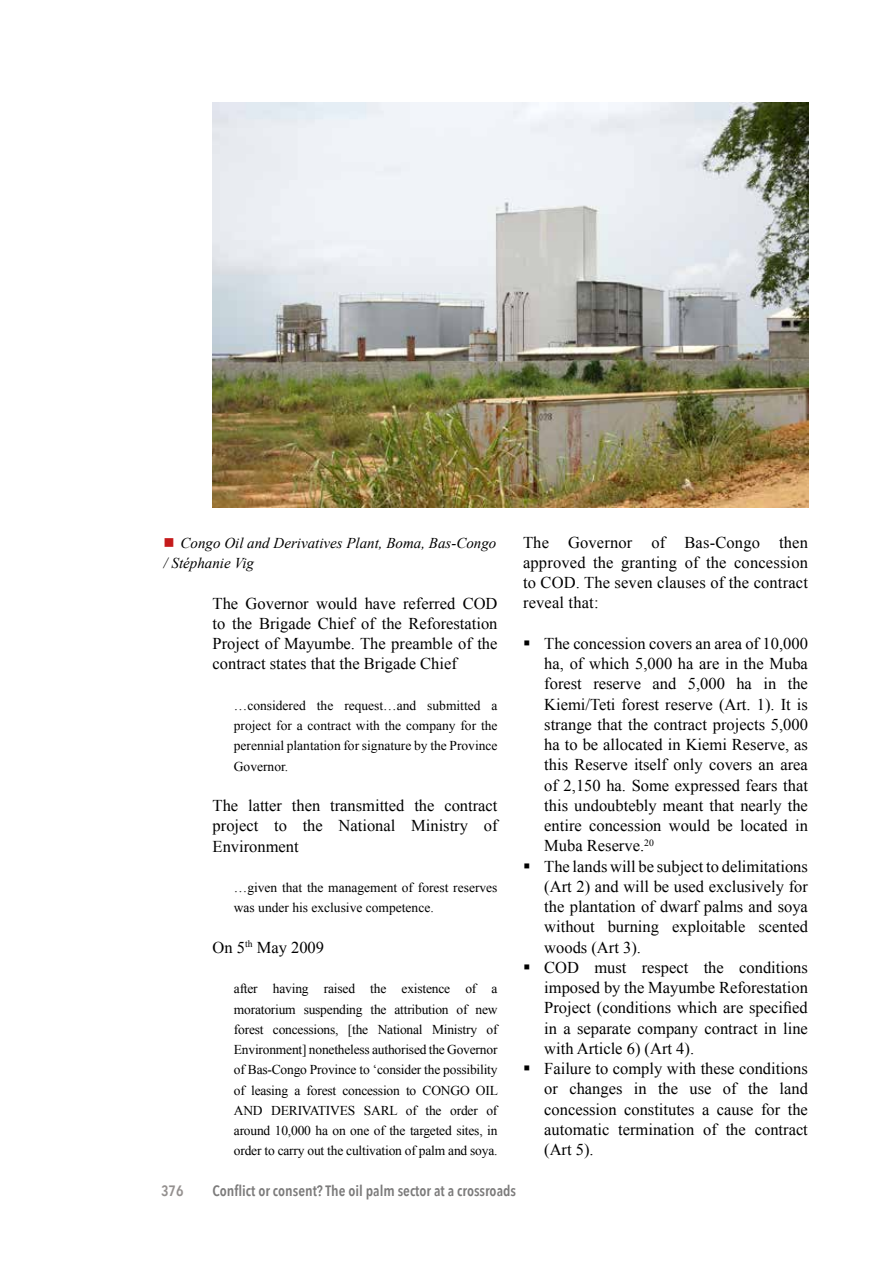
<style>
.page{position:relative;width:893px;height:1263px;background:#fff}
.page>*{position:absolute;margin:0;border:0;box-sizing:border-box;transform-origin:0 0}
.t1{font:16.5px/20.2px "Times New Roman";color:#000;text-align:justify}
.t2{font:italic 15px/20.2px "Times New Roman";color:#000}
.t3{font:600 15px "Avenir Next Condensed";color:#7c7b7b}
.t4{font:600 15px "Avenir Next Condensed";color:#94908f}
.t5{font:13.5px/20.2px "Times New Roman";color:#000;text-align:justify}
.s1{color:#c51a1b}
</style>
<div class="page">
<img style="left:213px;top:102px;width:595px;height:405px">
<p class="t2" style="left:164px;top:532px;width:334px"><span class="s1">■</span> Congo Oil and Derivatives Plant, Boma, Bas-Congo / Stéphanie Vig</p>
<p class="t1" style="left:523px;top:532px;width:286px">The Governor of Bas-Congo then approved the granting of the concession to COD. The seven clauses of the contract reveal that:</p>
<p class="t1" style="left:544px;top:633px;width:265px;text-indent:-21px">▪ The concession covers an area of 10,000 ha, of which 5,000 ha are in the Muba forest reserve and 5,000 ha in the Kiemi/Teti forest reserve (Art. 1). It is strange that the contract projects 5,000 ha to be allocated in Kiemi Reserve, as this Reserve itself only covers an area of 2,150 ha. Some expressed fears that this undoubtebly meant that nearly the entire concession would be located in Muba Reserve.<sup>20</sup></p>
<p class="t1" style="left:544px;top:856px;width:265px;text-indent:-21px">▪ The lands will be subject to delimitations (Art 2) and will be used exclusively for the plantation of dwarf palms and soya without burning exploitable scented woods (Art 3).</p>
<p class="t1" style="left:544px;top:957px;width:265px;text-indent:-21px">▪ COD must respect the conditions imposed by the Mayumbe Reforestation Project (conditions which are specified in a separate company contract in line with Article 6) (Art 4).</p>
<p class="t1" style="left:544px;top:1058px;width:265px;text-indent:-21px">▪ Failure to comply with these conditions or changes in the use of the land concession constitutes a cause for the automatic termination of the contract (Art 5).</p>
<p class="t3" style="left:213px;top:1181px;width:305px">Conflict or consent? The oil palm sector at a crossroads</p>
<p class="t1" style="left:213px;top:593px;width:286px">The Governor would have referred COD to the Brigade Chief of the Reforestation Project of Mayumbe. The preamble of the contract states that the Brigade Chief</p>
<p class="t5" style="left:234px;top:695px;width:265px">…considered the request…and submitted a project for a contract with the company for the perennial plantation for signature by the Province Governor.</p>
<p class="t1" style="left:213px;top:795px;width:286px">The latter then transmitted the contract project to the National Ministry of Environment</p>
<p class="t5" style="left:234px;top:877px;width:265px">…given that the management of forest reserves was under his exclusive competence.</p>
<p class="t1" style="left:213px;top:937px;width:113px">On 5<sup>th</sup> May 2009</p>
<p class="t5" style="left:234px;top:978px;width:266px">after having raised the existence of a moratorium suspending the attribution of new forest concessions, [the National Ministry of Environment] nonetheless authorised the Governor of Bas-Congo Province to ‘consider the possibility of leasing a forest concession to CONGO OIL AND DERIVATIVES SARL of the order of around 10,000 ha on one of the targeted sites, in order to carry out the cultivation of palm and soya.</p>
<p class="t4" style="left:161px;top:1181px;width:24px">376</p>
</div>
